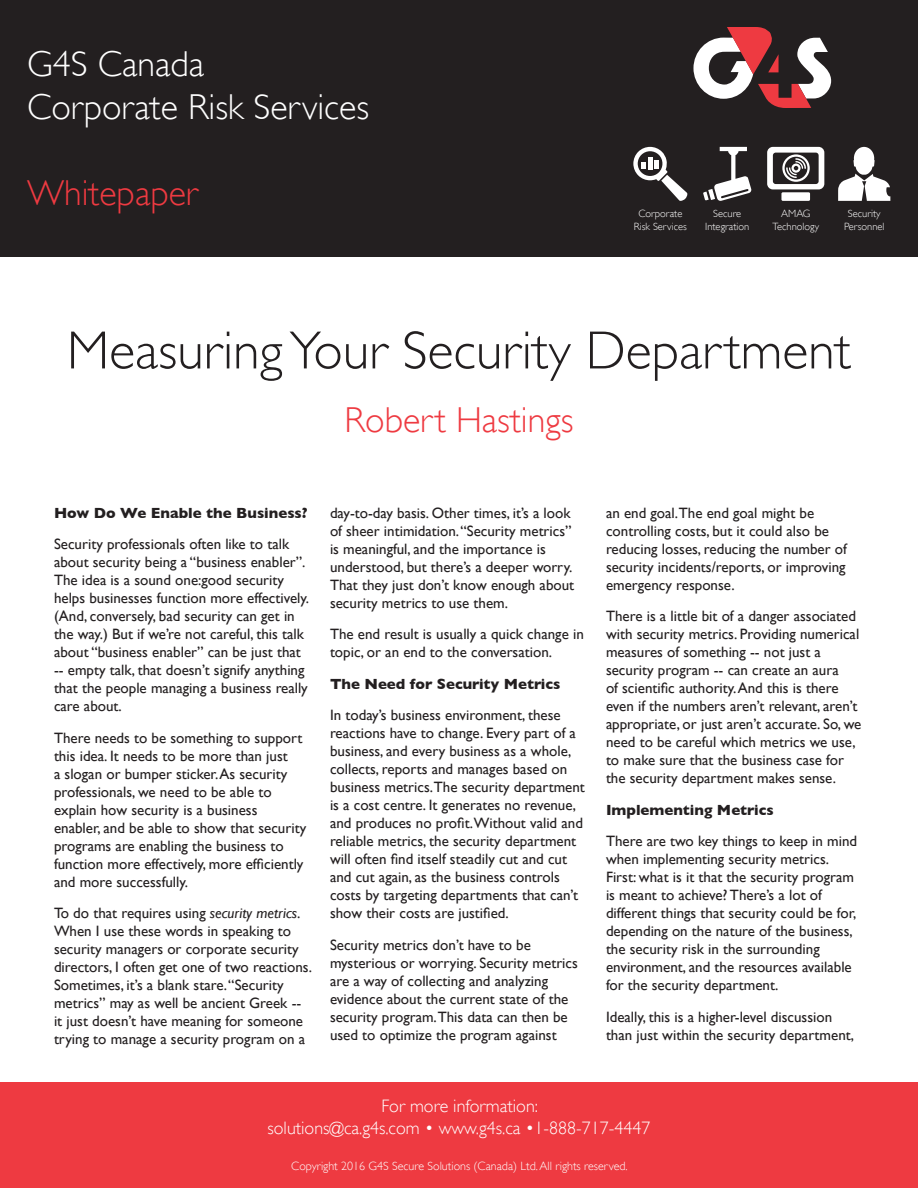
<style>
.page{position:relative;width:918px;height:1188px;background:#fff}
.page>*{position:absolute;margin:0;border:0;box-sizing:border-box;transform-origin:0 0}
.t1{font:300 54px "Gill Sans";color:#231f20}
.t2{font:300 36px "Gill Sans";color:#fff}
.t3{font:300 36px "Gill Sans";color:#ee3a41}
.t4{font:300 18px "Gill Sans";color:#fff}
.t5{font:15px/18px "Gill Sans";color:#231f20}
.t6{font:700 15px "Gill Sans";color:#231f20}
.t7{font:300 12px "Gill Sans";color:#fff}
.t8{font:300 10.5px/12.6px "Gill Sans";color:#fff;text-align:center}
.s1{font-style:italic}
</style>
<div class="page">
<div style="left:0;top:0;width:918px;height:256px;background:#231f20"></div>
<div style="left:0;top:1082px;width:918px;height:106px;background:#ee3a41"></div>
<svg style="left:633px;top:147px;width:54px;height:54px"></svg>
<hr style="left:648px;top:157px;width:4px;height:12px;background:#fff">
<div style="left:654px;top:160px;width:5px;height:9px;background:#fff"></div>
<svg style="left:703px;top:147px;width:48px;height:54px"></svg>
<svg style="left:838px;top:147px;width:52px;height:54px"></svg>
<div style="left:781px;top:192px;width:29px;height:9px;background:#fff"></div>
<svg style="left:767px;top:147px;width:57px;height:42px"></svg>
<svg style="left:693px;top:27px;width:138px;height:81px"></svg>
<p class="t2" style="left:27px;top:43px;width:179px">G4S Canada</p>
<p class="t2" style="left:27px;top:86px;width:344px">Corporate Risk Services</p>
<p class="t3" style="left:27px;top:173px;width:172px">Whitepaper</p>
<p class="t8" style="left:634px;top:207px;width:54px">Corporate<br>Risk Services</p>
<p class="t8" style="left:713px;top:207px;width:30px">Secure</p>
<p class="t8" style="left:705px;top:220px;width:46px">Integration</p>
<p class="t8" style="left:781px;top:207px;width:31px">AMAG</p>
<p class="t8" style="left:772px;top:220px;width:48px">Technology</p>
<p class="t8" style="left:848px;top:207px;width:34px">Security</p>
<p class="t8" style="left:844px;top:220px;width:42px">Personnel</p>
<p class="t1" style="left:67px;top:320px;width:785px">Measuring Your Security Department</p>
<p class="t3" style="left:345px;top:399px;width:230px">Robert Hastings</p>
<p class="t6" style="left:54px;top:504px;width:255px">How Do We Enable the Business?</p>
<p class="t5" style="left:54px;top:535px;width:257px">Security professionals often like to talk about security being a “business enabler”.<br>The idea is a sound one:good security helps businesses function more effectively. (And, conversely, bad security can get in the way.) But if we’re not careful, this talk about “business enabler” can be just that -- empty talk, that doesn’t signify anything that the people managing a business really care about.</p>
<p class="t5" style="left:54px;top:729px;width:254px">There needs to be something to support this idea. It needs to be more than just<br>a slogan or bumper sticker. As security professionals, we need to be able to explain how security is a business enabler, and be able to show that security programs are enabling the business to function more effectively, more efficiently and more successfully.</p>
<p class="t5" style="left:54px;top:904px;width:259px">To do that requires using <span class="s1">security metrics</span>.<br>When I use these words in speaking to security managers or corporate security directors, I often get one of two reactions.<br>Sometimes, it’s a blank stare. “Security metrics” may as well be ancient Greek -- it just doesn’t have meaning for someone trying to manage a security program on a</p>
<p class="t5" style="left:330px;top:504px;width:246px">day-to-day basis. Other times, it’s a look of sheer intimidation. “Security metrics” is meaningful, and the importance is understood, but there’s a deeper worry.<br>That they just don’t know enough about security metrics to use them.</p>
<p class="t5" style="left:330px;top:625px;width:255px">The end result is usually a quick change in topic, or an end to the conversation.</p>
<p class="t6" style="left:330px;top:675px;width:232px">The Need for Security Metrics</p>
<p class="t5" style="left:330px;top:706px;width:256px">In today’s business environment, these reactions have to change. Every part of a business, and every business as a whole, collects, reports and manages based on business metrics.The security department is a cost centre. It generates no revenue, and produces no profit.Without valid and reliable metrics, the security department will often find itself steadily cut and cut and cut again, as the business controls costs by targeting departments that can’t show their costs are justified.</p>
<p class="t5" style="left:330px;top:936px;width:249px">Security metrics don’t have to be mysterious or worrying. Security metrics are a way of collecting and analyzing evidence about the current state of the security program.This data can then be used to optimize the program against</p>
<p class="t5" style="left:606px;top:504px;width:242px">an end goal.The end goal might be controlling costs, but it could also be reducing losses, reducing the number of security incidents/reports, or improving emergency response.</p>
<p class="t5" style="left:606px;top:607px;width:257px">There is a little bit of a danger associated with security metrics. Providing numerical measures of something -- not just a security program -- can create an aura<br>of scientific authority. And this is there even if the numbers aren’t relevant, aren’t appropriate, or just aren’t accurate. So, we need to be careful which metrics we use, to make sure that the business case for the security department makes sense.</p>
<p class="t6" style="left:606px;top:801px;width:169px">Implementing Metrics</p>
<p class="t5" style="left:606px;top:832px;width:253px">There are two key things to keep in mind when implementing security metrics.<br>First: what is it that the security program is meant to achieve? There’s a lot of different things that security could be for, depending on the nature of the business, the security risk in the surrounding environment, and the resources available for the security department.</p>
<p class="t5" style="left:606px;top:1008px;width:250px">Ideally, this is a higher-level discussion than just within the security department,</p>
<p class="t4" style="left:381px;top:1096px;width:158px">For more information:</p>
<p class="t4" style="left:268px;top:1118px;width:385px">solutions@ca.g4s.com • www.g4s.ca •1-888-717-4447</p>
<p class="t7" style="left:291px;top:1159px;width:338px">Copyright 2016 G4S Secure Solutions (Canada) Ltd. All rights reserved.</p>
</div>
